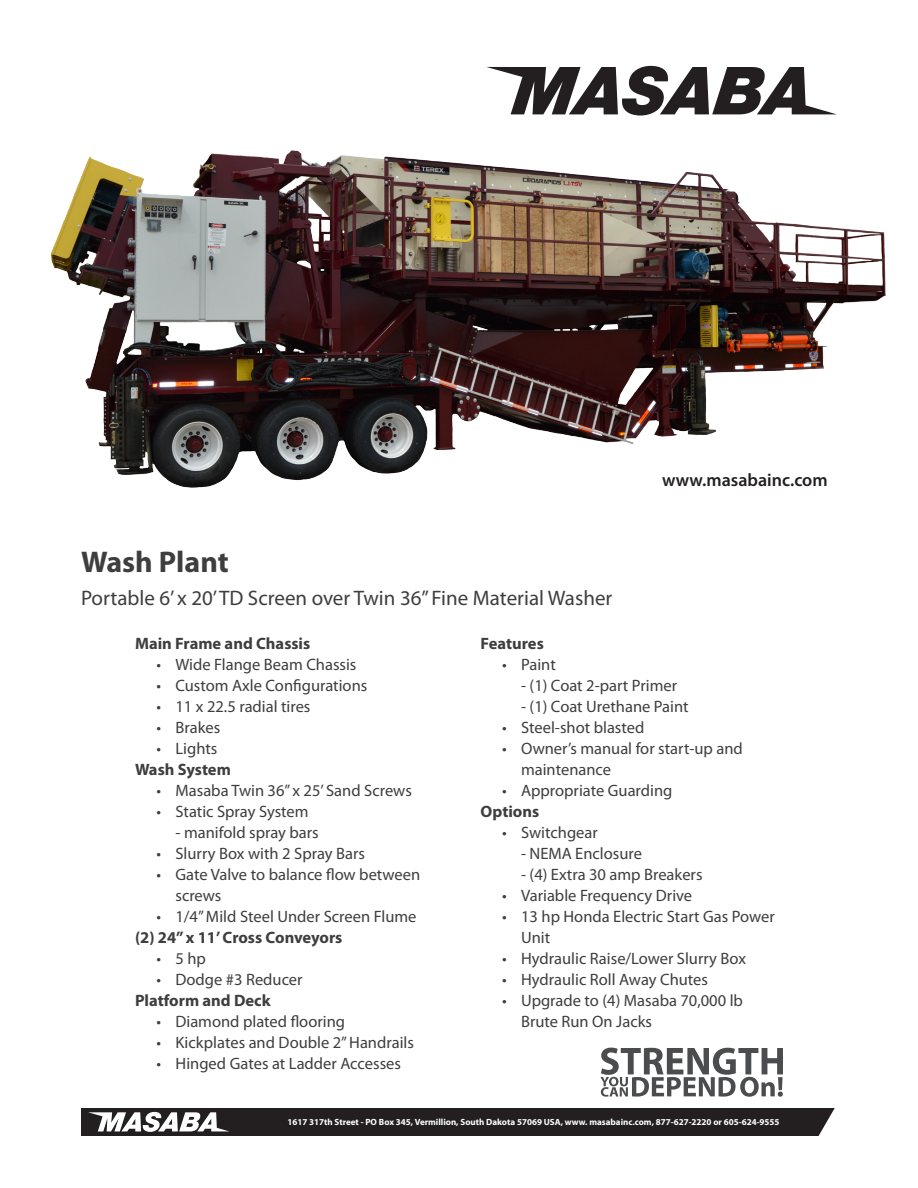
<style>
.page{position:relative;width:918px;height:1188px;background:#fff}
.page>*{position:absolute;margin:0;border:0;box-sizing:border-box;transform-origin:0 0}
.t1{font:700 30px "Myriad Pro";color:#3e3e3f}
.t2{font:21px "Myriad Pro";color:#3e3e3f}
.t3{font:600 18px "Myriad Pro";color:#231f20}
.Spec_Sheet_Paragraph{font:16.5px/21px "Myriad Pro";color:#3e3e3f}
.Spec_Sheet_Paragraph-2{font:700 16.5px "Myriad Pro";color:#3e3e3f}
.t4{font:700 9px "Myriad Pro";color:#fff}
</style>
<div class="page">
<img style="left:50px;top:65px;width:836px;height:423px">
<svg style="left:486px;top:66px;width:351px;height:50px"></svg>
<div style="left:81px;top:1108px;width:756px;height:28px;background:#231f20"></div>
<svg style="left:88px;top:1112px;width:141px;height:20px"></svg>
<svg style="left:600px;top:1048px;width:183px;height:49px"></svg>
<svg style="left:818px;top:1108px;width:19px;height:28px"></svg>
<p class="t3" style="left:662px;top:469px;width:167px">www.masabainc.com</p>
<p class="t1" style="left:81px;top:543px;width:149px">Wash Plant</p>
<p class="t2" style="left:81px;top:585px;width:533px">Portable 6’ x 20’ TD Screen over Twin 36” Fine Material Washer</p>
<p class="Spec_Sheet_Paragraph-2" style="left:135px;top:633px;width:177px">Main Frame and Chassis</p>
<p class="Spec_Sheet_Paragraph" style="left:157px;top:654px;width:201px">• Wide Flange Beam Chassis</p>
<p class="Spec_Sheet_Paragraph" style="left:157px;top:675px;width:212px">• Custom Axle Configurations</p>
<p class="Spec_Sheet_Paragraph" style="left:157px;top:696px;width:155px">• 11 x 22.5 radial tires</p>
<p class="Spec_Sheet_Paragraph" style="left:157px;top:717px;width:65px">• Brakes</p>
<p class="Spec_Sheet_Paragraph" style="left:157px;top:738px;width:62px">• Lights</p>
<p class="Spec_Sheet_Paragraph-2" style="left:135px;top:759px;width:97px">Wash System</p>
<p class="Spec_Sheet_Paragraph" style="left:157px;top:780px;width:257px">• Masaba Twin 36” x 25’ Sand Screws</p>
<p class="Spec_Sheet_Paragraph" style="left:157px;top:801px;width:154px">• Static Spray System</p>
<p class="Spec_Sheet_Paragraph" style="left:175px;top:822px;width:145px">- manifold spray bars</p>
<p class="Spec_Sheet_Paragraph" style="left:157px;top:843px;width:210px">• Slurry Box with 2 Spray Bars</p>
<p class="Spec_Sheet_Paragraph" style="left:157px;top:864px;width:265px">• Gate Valve to balance flow between</p>
<p class="Spec_Sheet_Paragraph" style="left:176px;top:885px;width:48px">screws</p>
<p class="Spec_Sheet_Paragraph" style="left:157px;top:906px;width:261px">• 1/4”Mild Steel Under Screen Flume</p>
<p class="Spec_Sheet_Paragraph-2" style="left:135px;top:927px;width:209px">(2) 24” x 11’ Cross Conveyors</p>
<p class="Spec_Sheet_Paragraph" style="left:157px;top:948px;width:51px">• 5hp</p>
<p class="Spec_Sheet_Paragraph" style="left:157px;top:969px;width:148px">• Dodge #3 Reducer</p>
<p class="Spec_Sheet_Paragraph-2" style="left:135px;top:990px;width:137px">Platform and Deck</p>
<p class="Spec_Sheet_Paragraph" style="left:157px;top:1011px;width:190px">• Diamond plated flooring</p>
<p class="Spec_Sheet_Paragraph" style="left:157px;top:1032px;width:259px">• Kickplates and Double 2”Handrails</p>
<p class="Spec_Sheet_Paragraph" style="left:157px;top:1053px;width:246px">• Hinged Gates at Ladder Accesses</p>
<p class="Spec_Sheet_Paragraph-2" style="left:481px;top:633px;width:65px">Features</p>
<p class="Spec_Sheet_Paragraph" style="left:502px;top:654px;width:55px">• Paint</p>
<p class="Spec_Sheet_Paragraph" style="left:521px;top:675px;width:158px">- (1) Coat 2-part Primer</p>
<p class="Spec_Sheet_Paragraph" style="left:521px;top:696px;width:169px">- (1) Coat Urethane Paint</p>
<p class="Spec_Sheet_Paragraph" style="left:502px;top:717px;width:144px">• Steel-shot blasted</p>
<p class="Spec_Sheet_Paragraph" style="left:521px;top:738px;width:223px;text-indent:-19px">• Owner’s manual for start-up and maintenance</p>
<p class="Spec_Sheet_Paragraph" style="left:502px;top:780px;width:172px">• Appropriate Guarding</p>
<p class="Spec_Sheet_Paragraph-2" style="left:481px;top:801px;width:60px">Options</p>
<p class="Spec_Sheet_Paragraph" style="left:502px;top:822px;width:97px">• Switchgear</p>
<p class="Spec_Sheet_Paragraph" style="left:521px;top:843px;width:122px">- NEMA Enclosure</p>
<p class="Spec_Sheet_Paragraph" style="left:521px;top:864px;width:183px">- (4) Extra 30 amp Breakers</p>
<p class="Spec_Sheet_Paragraph" style="left:502px;top:885px;width:192px">• Variable Frequency Drive</p>
<p class="Spec_Sheet_Paragraph" style="left:502px;top:906px;width:274px">• 13 hp Honda Electric Start Gas Power</p>
<p class="Spec_Sheet_Paragraph" style="left:521px;top:927px;width:31px">Unit</p>
<p class="Spec_Sheet_Paragraph" style="left:502px;top:948px;width:245px">• Hydraulic Raise/Lower Slurry Box</p>
<p class="Spec_Sheet_Paragraph" style="left:502px;top:969px;width:207px">• Hydraulic Roll Away Chutes</p>
<p class="Spec_Sheet_Paragraph" style="left:521px;top:990px;width:223px;text-indent:-19px">• Upgrade to (4) Masaba 70,000 lb<br>Brute Run On Jacks</p>
<p class="t4" style="left:287px;top:1116px;width:494px">1617 317th Street - PO Box 345, Vermillion, South Dakota 57069 USA, www. masabainc.com, 877-627-2220 or 605-624-9555</p>
</div>
